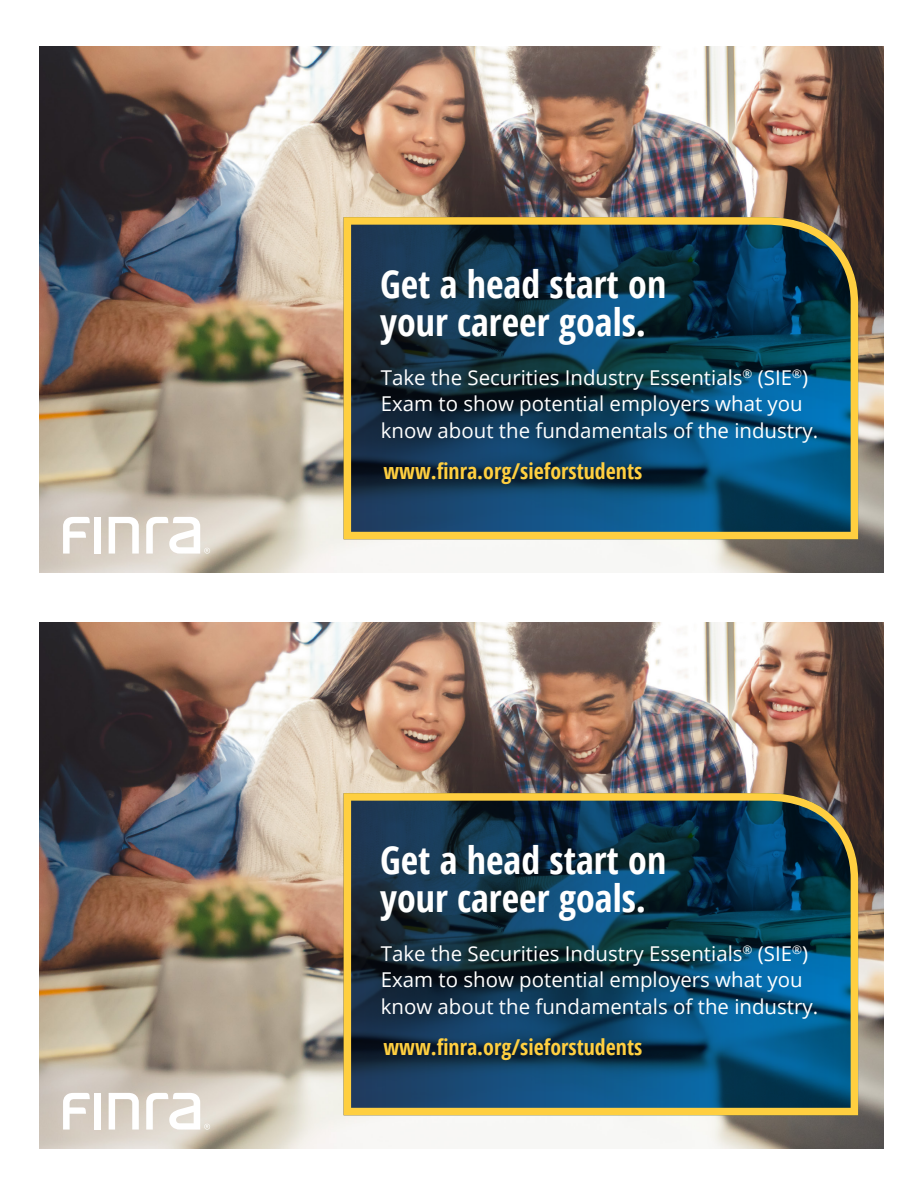
<style>
.page{position:relative;width:918px;height:1188px;background:#fff}
.page>*{position:absolute;margin:0;border:0;box-sizing:border-box;transform-origin:0 0}
.t1{font:700 37.95px/38px "Open Sans Condensed";color:#fff}
.t2{font:700 21.9px "Open Sans Condensed";color:#ffcf40}
.t3{font:20.4px/26.2px "Open Sans";color:#fff}
</style>
<div class="page">
<img style="left:39px;top:46px;width:845px;height:527px">
<div style="left:95px;top:517px;width:6px;height:37px;background:#fff"></div>
<svg style="left:109px;top:517px;width:30px;height:37px"></svg>
<svg style="left:63px;top:517px;width:27px;height:37px"></svg>
<svg style="left:146px;top:517px;width:64px;height:37px"></svg>
<svg style="left:344px;top:217px;width:514px;height:322px;background:#1d4657"></svg>
<img style="left:39px;top:622px;width:845px;height:527px">
<div style="left:95px;top:1093px;width:6px;height:37px;background:#fff"></div>
<svg style="left:109px;top:1093px;width:30px;height:37px"></svg>
<svg style="left:63px;top:1093px;width:27px;height:37px"></svg>
<svg style="left:146px;top:1093px;width:64px;height:37px"></svg>
<svg style="left:344px;top:793px;width:514px;height:322px;background:#1d4657"></svg>
<h1 class="t1" style="left:380px;top:264px;width:288px">Get a head start on your career goals.</h1>
<p class="t3" style="left:381px;top:364px;width:439px">Take the Securities Industry Essentials<sup>®</sup> (SIE<sup>®</sup>)<br>Exam to show potential employers what you know about the fundamentals of the industry.</p>
<p class="t2" style="left:383px;top:456px;width:260px">www.finra.org/sieforstudents</p>
<h1 class="t1" style="left:380px;top:840px;width:288px">Get a head start on your career goals.</h1>
<p class="t3" style="left:381px;top:940px;width:439px">Take the Securities Industry Essentials<sup>®</sup> (SIE<sup>®</sup>)<br>Exam to show potential employers what you know about the fundamentals of the industry.</p>
<p class="t2" style="left:383px;top:1032px;width:260px">www.finra.org/sieforstudents</p>
</div>
